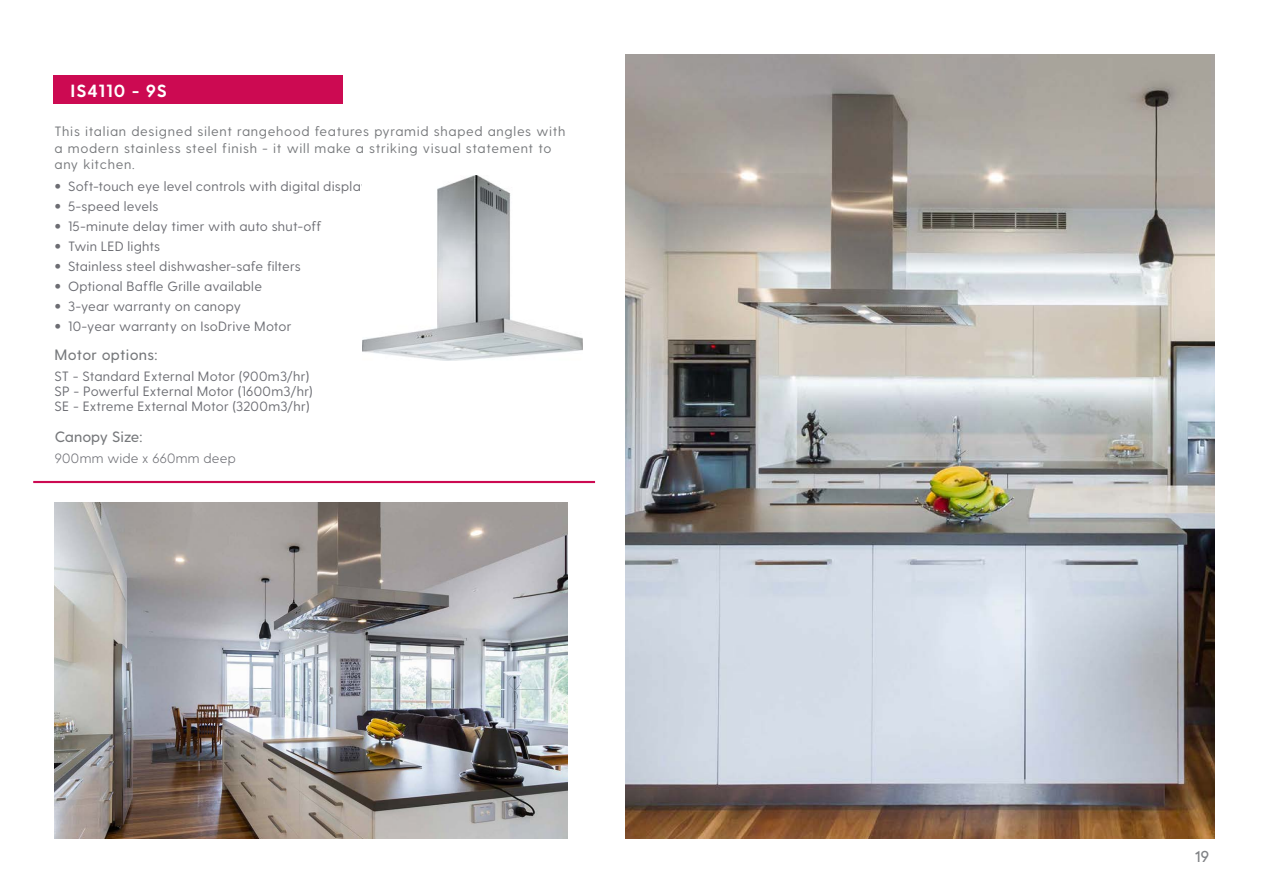
<style>
.page{position:relative;width:1263px;height:893px;background:#fff}
.page>*{position:absolute;margin:0;border:0;box-sizing:border-box;transform-origin:0 0}
.t1{font:700 17.7px "Greycliff CF";letter-spacing:.05em;color:#fff}
.Motor_Option_Title{font:500 15px "Greycliff CF";letter-spacing:.01em;color:#76787b}
.t2{font:15px "Neue GR Grotesk";color:#808285}
.Motor_Options{font:13.5px/15px "Greycliff CF";letter-spacing:.02em;color:#6c6d73}
.t3{font:13.5px/16.5px "Greycliff CF";letter-spacing:.05em;color:#76787b}
.Motor_Options-2{font:300 13.5px "Greycliff CF";letter-spacing:.02em;color:#6c6d73}
.s1{font-family:"Avenir";font-weight:300}
</style>
<div class="page">
<hr style="left:33px;top:481px;width:562px;height:2px;background:#cc0a52">
<div style="left:53px;top:76px;width:290px;height:28px;background:#cc0a52"></div>
<img style="left:362px;top:175px;width:220px;height:185px">
<img style="left:625px;top:54px;width:589px;height:785px">
<img style="left:54px;top:502px;width:513px;height:337px">
<p class="t1" style="left:71px;top:81px;width:98px">IS4110 - 9S</p>
<p class="t3" style="left:55px;top:123px;width:512px">This italian designed silent rangehood features pyramid shaped angles with a modern stainless steel finish - it will make a striking visual statement to any kitchen.</p>
<p class="Motor_Options" style="left:55px;top:179px;width:321px"><span class="s1">•</span> Soft-touch eye level controls with digital displays</p>
<p class="Motor_Options" style="left:55px;top:199px;width:106px"><span class="s1">•</span> 5-speed levels</p>
<p class="Motor_Options" style="left:55px;top:219px;width:268px"><span class="s1">•</span> 15-minute delay timer with auto shut-off</p>
<p class="Motor_Options" style="left:55px;top:239px;width:107px"><span class="s1">•</span> Twin LED lights</p>
<p class="Motor_Options" style="left:55px;top:259px;width:248px"><span class="s1">•</span> Stainless steel dishwasher-safe filters</p>
<p class="Motor_Options" style="left:55px;top:279px;width:209px"><span class="s1">•</span> Optional Baffle Grille available</p>
<p class="Motor_Options" style="left:55px;top:299px;width:188px"><span class="s1">•</span> 3-year warranty on canopy</p>
<p class="Motor_Options" style="left:55px;top:319px;width:238px"><span class="s1">•</span> 10-year warranty on IsoDrive Motor</p>
<p class="Motor_Option_Title" style="left:55px;top:346px;width:105px">Motor options:</p>
<p class="Motor_Options" style="left:55px;top:369px;width:260px">ST - Standard External Motor (900m3/hr)<br>SP - Powerful External Motor (1600m3/hr)<br>SE - Extreme External Motor (3200m3/hr)</p>
<p class="Motor_Option_Title" style="left:55px;top:428px;width:89px">Canopy Size:</p>
<p class="Motor_Options-2" style="left:55px;top:450px;width:182px">900mm wide x 660mm deep</p>
<p class="t2" style="left:1195px;top:846px;width:15px">19</p>
</div>
